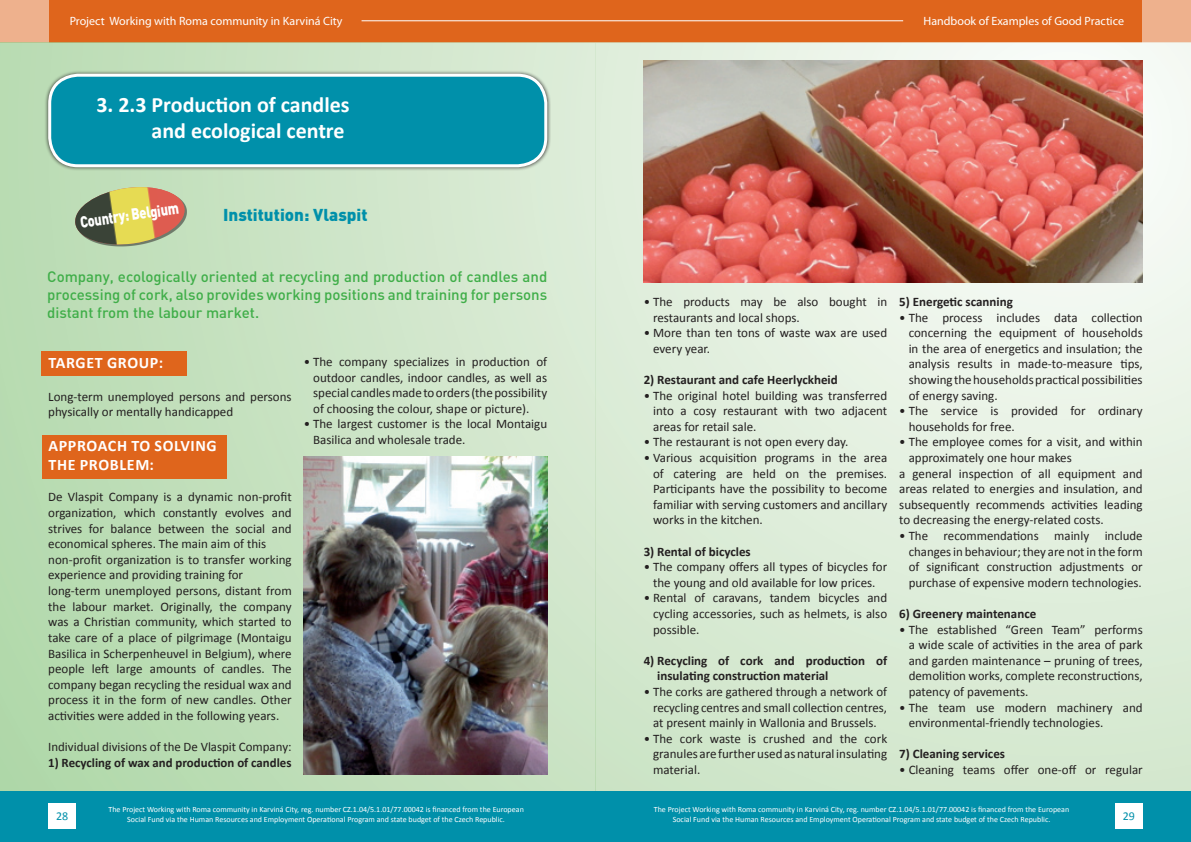
<style>
.page{position:relative;width:1191px;height:842px;background:#fff}
.page>*{position:absolute;margin:0;border:0;box-sizing:border-box;transform-origin:0 0}
.t1{font:700 22px/26.4px "Calibri";color:#fff;text-align:right}
.t2{font:900 17px "DINCE";color:#0090aa}
.t3{font:700 16px "Calibri";letter-spacing:.04em;color:#fff}
.t4{font:900 16px "DINCE";color:#fff;scale:.8 1}
.t5{font:500 15px/18px "DINCE";color:#40ae49;text-align:justify}
.t6{font:13px/15.6px "Calibri";color:#231f20;text-align:justify}
.t7{font:700 13px/15.6px "Calibri";color:#231f20}
.t8{font:12px "Myriad Pro";color:#fff}
.t9{font:12px "Calibri";color:#0090aa}
.t10{font:8px/9.6px "Calibri";color:#fff;text-align:center}
</style>
<div class="page">
<div style="left:0;top:0;width:595px;height:43px;background:#df651c"></div>
<hr style="left:361px;top:21px;width:234px;height:1px;background:#fff">
<div style="left:0;top:0;width:48px;height:43px;background:#eeb18d"></div>
<div style="left:0;top:43px;width:595px;height:799px;background:linear-gradient(to right,#b4d9ad,#dbebd6)"></div>
<div style="left:0;top:791px;width:595px;height:51px;background:#0090aa"></div>
<div style="left:48px;top:803px;width:28px;height:25px;background:#fff"></div>
<div style="left:595px;top:0;width:596px;height:43px;background:#df651c"></div>
<hr style="left:595px;top:21px;width:308px;height:1px;background:#fff">
<div style="left:1142px;top:0;width:49px;height:43px;background:#eeb18d"></div>
<div style="left:595px;top:43px;width:596px;height:799px;background:linear-gradient(to bottom,#f1f7ef,#d2e7cc)"></div>
<div style="left:595px;top:791px;width:596px;height:51px;background:#0090aa"></div>
<div style="left:1114px;top:803px;width:28px;height:25px;background:#fff"></div>
<div style="left:45px;top:70px;width:506px;height:101px;background:#231f20;opacity:.75"></div>
<div style="left:50px;top:75px;width:496px;height:91px;background:#0090aa;border-radius:28px"></div>
<div style="left:48px;top:74px;width:499px;height:93px;border:3px solid #fff;border-radius:28px"></div>
<img style="left:303px;top:456px;width:244px;height:319px">
<img style="left:643px;top:61px;width:499px;height:221px">
<div style="left:42px;top:351px;width:145px;height:25px;background:#df651c"></div>
<svg style="left:73px;top:184px;width:113px;height:3px"></svg>
<img style="left:73px;top:187px;width:113px;height:61px">
<div style="left:43px;top:435px;width:184px;height:43px;background:#df651c"></div>
<p class="t8" style="left:70px;top:14px;width:274px">Project Working with Roma community in Karviná City</p>
<h1 class="t1" style="left:96px;top:90px;width:255px">3. 2.3 Production of candles and ecological centre</h1>
<p class="t4" style="left:79px;top:211px;width:126px;rotate:-8deg">Country: Belgium</p>
<h2 class="t2" style="left:223px;top:203px;width:146px">Institution: Vlaspit</h2>
<p class="t5" style="left:47px;top:267px;width:501px">Company, ecologically oriented at recycling and production of candles and processing of cork, also provides working positions and training for persons distant from the labour market.</p>
<p class="t3" style="left:49px;top:353px;width:116px">Target group:</p>
<p class="t6" style="left:48px;top:388px;width:245px">Long-term unemployed persons and persons physically or mentally handicapped</p>
<p class="t3" style="left:49px;top:436px;width:21px">Approac</p>
<p class="t3" style="left:117px;top:436px;width:83px">h tosolving</p>
<p class="t3" style="left:49px;top:455px;width:42px">the probl</p>
<p class="t3" style="left:127px;top:455px;width:29px">em:</p>
<p class="t6" style="left:48px;top:489px;width:245px;text-align:left">De Vlaspit Company is a dynamic non-profit organization, which constantly evolves and strives for balance between the social and economical spheres. The main aim of this non-profit organization is to transfer working experience and providing training for long-term unemployed persons, distant from the labour market. Originally, the company was a Christian community, which started to take care of a place of pilgrimage (Montaigu Basilica in Scherpenheuvel in Belgium), where people left large amounts of candles. The company began recycling the residual wax and process it in the form of new candles. Other activities were added in the following years.</p>
<p class="t6" style="left:48px;top:738px;width:245px">Individual divisions of the De Vlaspit Company:</p>
<p class="t7" style="left:48px;top:754px;width:245px">1) Recycling of wax and production of candles</p>
<p class="t6" style="left:313px;top:353px;width:236px;text-indent:-9px">• The company specializes in production of outdoor candles, indoor candles, as well as special candles made to orders (the possibility of choosing the colour, shape or picture).</p>
<p class="t6" style="left:313px;top:416px;width:235px;text-indent:-9px">• The largest customer is the local Montaigu<br>Basilica and wholesale trade.</p>
<p class="t10" style="left:108px;top:804px;width:417px">The Project Working with Roma community in Karviná City, reg. number CZ.1.04/5.1.01/77.00042 is financed from the European</p>
<p class="t9" style="left:56px;top:809px;width:14px">28</p>
<p class="t10" style="left:127px;top:814px;width:379px">Social Fund via the Human Resources and Employment Operational Program and state budget of the Czech Republic.</p>
<p class="t8" style="left:923px;top:14px;width:202px">Handbook of Examples of Good Practice</p>
<p class="t6" style="left:653px;top:293px;width:236px;text-indent:-9px">• The products may be also bought in restaurants and local shops.</p>
<p class="t6" style="left:653px;top:324px;width:236px;text-indent:-9px">• More than ten tons of waste wax are used every year.</p>
<p class="t7" style="left:643px;top:371px;width:195px">2) Restaurant and cafe Heerlyckheid</p>
<p class="t6" style="left:653px;top:387px;width:236px;text-indent:-9px">• The original hotel building was transferred into a cosy restaurant with two adjacent areas for retail sale.</p>
<p class="t6" style="left:643px;top:434px;width:206px">• The restaurant is not open every day.</p>
<p class="t6" style="left:653px;top:449px;width:236px;text-indent:-9px">• Various acquisition programs in the area of catering are held on the premises.<br>Participants have the possibility to become familiar with serving customers and ancillary works in the kitchen.</p>
<p class="t7" style="left:643px;top:543px;width:109px">3) Rental of bicycles</p>
<p class="t6" style="left:643px;top:558px;width:245px;text-align:center">• The company offers all types of bicycles for the young and old available for low prices.</p>
<p class="t6" style="left:653px;top:590px;width:236px;text-indent:-9px">• Rental of caravans, tandem bicycles and cycling accessories, such as helmets, is also possible.</p>
<p class="t7" style="left:657px;top:652px;width:231px;text-indent:-14px">4) Recycling of cork and production of insulating construction material</p>
<p class="t6" style="left:653px;top:683px;width:236px;text-indent:-9px">• The corks are gathered through a network of recycling centres and small collection centres, at present mainly in Wallonia and Brussels.</p>
<p class="t6" style="left:653px;top:730px;width:236px;text-indent:-9px">• The cork waste is crushed and the cork granules are further used as natural insulating material.</p>
<p class="t7" style="left:899px;top:293px;width:115px">5) Energetic scanning</p>
<p class="t6" style="left:908px;top:309px;width:236px;text-indent:-9px">• The process includes data collection concerning the equipment of households in the area of energetics and insulation; the analysis results in made-to-measure tips, showing the households practical possibilities of energy saving.</p>
<p class="t6" style="left:908px;top:402px;width:236px;text-indent:-9px">• The service is provided for ordinary households for free.</p>
<p class="t6" style="left:899px;top:434px;width:245px">• The employee comes for a visit, and within</p>
<p class="t6" style="left:908px;top:449px;width:165px">approximately one hour makes</p>
<p class="t6" style="left:899px;top:465px;width:245px">a general inspection of all equipment and</p>
<p class="t6" style="left:899px;top:480px;width:245px">areas related to energies and insulation, and</p>
<p class="t6" style="left:899px;top:496px;width:245px">subsequently recommends activities leading</p>
<p class="t6" style="left:899px;top:512px;width:206px">to decreasing the energy-related costs.</p>
<p class="t6" style="left:908px;top:527px;width:236px;text-indent:-9px">• The recommendations mainly include changes in behaviour; they are not in the form of significant construction adjustments or purchase of expensive modern technologies.</p>
<p class="t7" style="left:899px;top:605px;width:139px">6) Greenery maintenance</p>
<p class="t6" style="left:908px;top:621px;width:236px;text-indent:-9px">• The established “Green Team” performs a wide scale of activities in the area of park and garden maintenance – pruning of trees, demolition works, complete reconstructions, patency of pavements.</p>
<p class="t6" style="left:908px;top:699px;width:236px;text-indent:-9px">• The team use modern machinery and environmental-friendly technologies.</p>
<p class="t7" style="left:899px;top:746px;width:107px">7) Cleaning services</p>
<p class="t6" style="left:899px;top:761px;width:245px">• Cleaning teams offer one-off or regular</p>
<p class="t10" style="left:654px;top:804px;width:417px">The Project Working with Roma community in Karviná City, reg. number CZ.1.04/5.1.01/77.00042 is financed from the European<br>Social Fund via the Human Resources and Employment Operational Program and state budget of the Czech Republic.</p>
<p class="t9" style="left:1122px;top:809px;width:14px">29</p>
</div>
